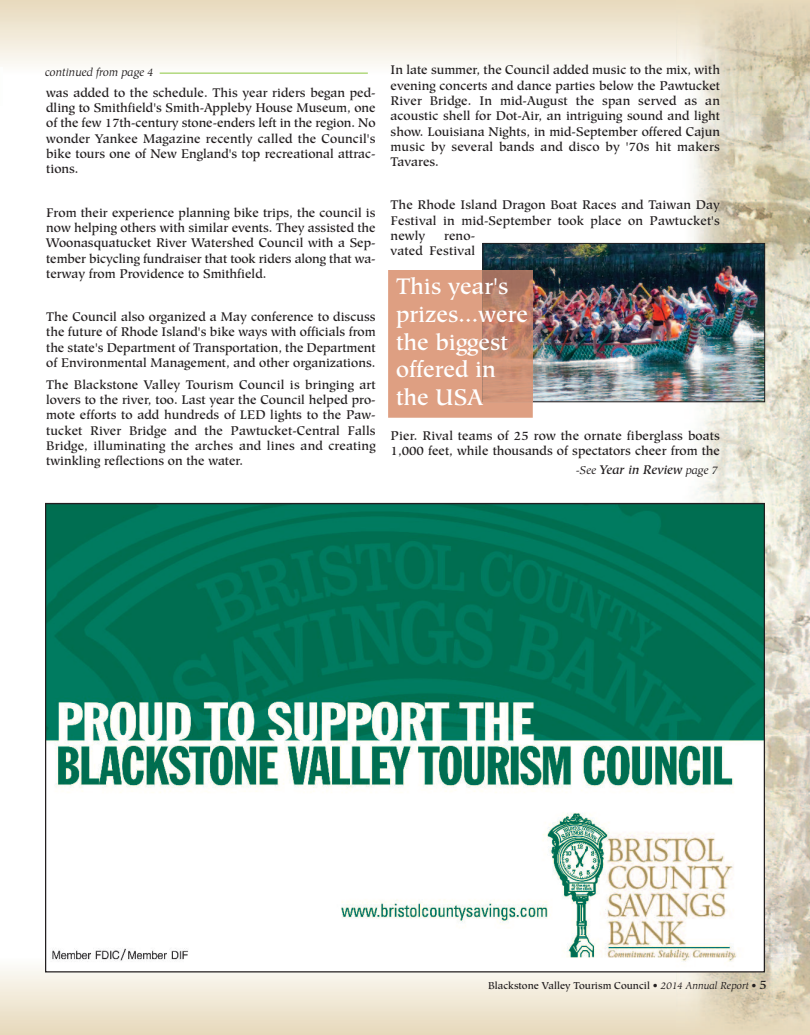
<style>
.page{position:relative;width:810px;height:1035px;background:#fff}
.page>*{position:absolute;margin:0;border:0;box-sizing:border-box;transform-origin:0 0}
.t1{font:500 22.5px/27.6px "Hiroshige";color:#fff}
.t2{font:500 12.5px/15.4px "Hiroshige";color:#231f20;text-align:justify}
.t3{font:italic 500 12.5px "Hiroshige";color:#231f20}
.t4{font:italic 11.25px "Hiroshige";color:#231f20}
.t5{font:500 10px "Hiroshige";color:#231f20}
.s1{font-weight:400;font-size:11.25px}
.s2{font-weight:400;font-style:italic}
.s3{font-size:12.5px}
</style>
<div class="page">
<img style="left:677px;top:75px;width:133px;height:883px">
<img style="left:0;top:958px;width:810px;height:77px">
<img style="left:485px;top:245px;width:278px;height:155px">
<div style="left:483px;top:243px;width:282px;height:159px;border:1px solid #231f20"></div>
<div style="left:388px;top:270px;width:145px;height:148px;background:#de9f82"></div>
<img style="left:483px;top:270px;width:50px;height:131px">
<img style="left:47px;top:505px;width:716px;height:465px">
<hr style="left:160px;top:73px;width:208px;height:1px;background:#8bc63e">
<p class="t4" style="left:45px;top:67px;width:110px">continued from page 4</p>
<p class="t2" style="left:46px;top:86px;width:331px">was added to the schedule. This year riders began ped&shy;dling to Smithfield's Smith-Appleby House Museum, one of the few 17th-century stone-enders left in the region. No wonder Yankee Magazine recently called the Council's bike tours one of New England's top recreational attrac&shy;tions.</p>
<p class="t2" style="left:46px;top:206px;width:331px">From their experience planning bike trips, the council is now helping others with similar events. They assisted the Woonasquatucket River Watershed Council with a Sep&shy;tember bicycling fundraiser that took riders along that wa&shy;terway from Providence to Smithfield.</p>
<p class="t2" style="left:46px;top:310px;width:331px">The Council also organized a May conference to discuss the future of Rhode Island's bike ways with officials from the state's Department of Transportation, the Department of Environmental Management, and other organizations.</p>
<p class="t2" style="left:46px;top:378px;width:331px">The Blackstone Valley Tourism Council is bringing art lovers to the river, too. Last year the Council helped pro&shy;mote efforts to add hundreds of LED lights to the Paw&shy;tucket River Bridge and the Pawtucket-Central Falls Bridge, illuminating the arches and lines and creating twinkling reflections on the water.</p>
<p class="t2" style="left:391px;top:63px;width:331px">In late summer, the Council added music to the mix, with evening concerts and dance parties below the Pawtucket River Bridge. In mid-August the span served as an acoustic shell for Dot-Air, an intriguing sound and light show. Louisiana Nights, in mid-September offered Cajun music by several bands and disco by '70s hit makers Tavares.</p>
<p class="t2" style="left:391px;top:199px;width:331px">The Rhode Island Dragon Boat Races and Taiwan Day Festival in mid-September took place on Pawtucket's newly</p>
<p class="t2" style="left:391px;top:229px;width:86px;text-align:right">reno-<br>vated Festival</p>
<h1 class="t1" style="left:396px;top:275px;width:134px">This year's prizes...were the biggest offered in the USA</h1>
<p class="t2" style="left:391px;top:429px;width:331px">Pier. Rival teams of 25 row the ornate fiberglass boats<br>1,000 feet, while thousands of spectators cheer from the</p>
<p class="t3" style="left:576px;top:464px;width:143px"><span class="s1">-See</span> Year in Review <span class="s1">page 7</span></p>
<p class="t5" style="left:488px;top:982px;width:280px">Blackstone Valley Tourism Council • <span class="s2">2014 Annual Report •</span> <span class="s3">5</span></p>
</div>
